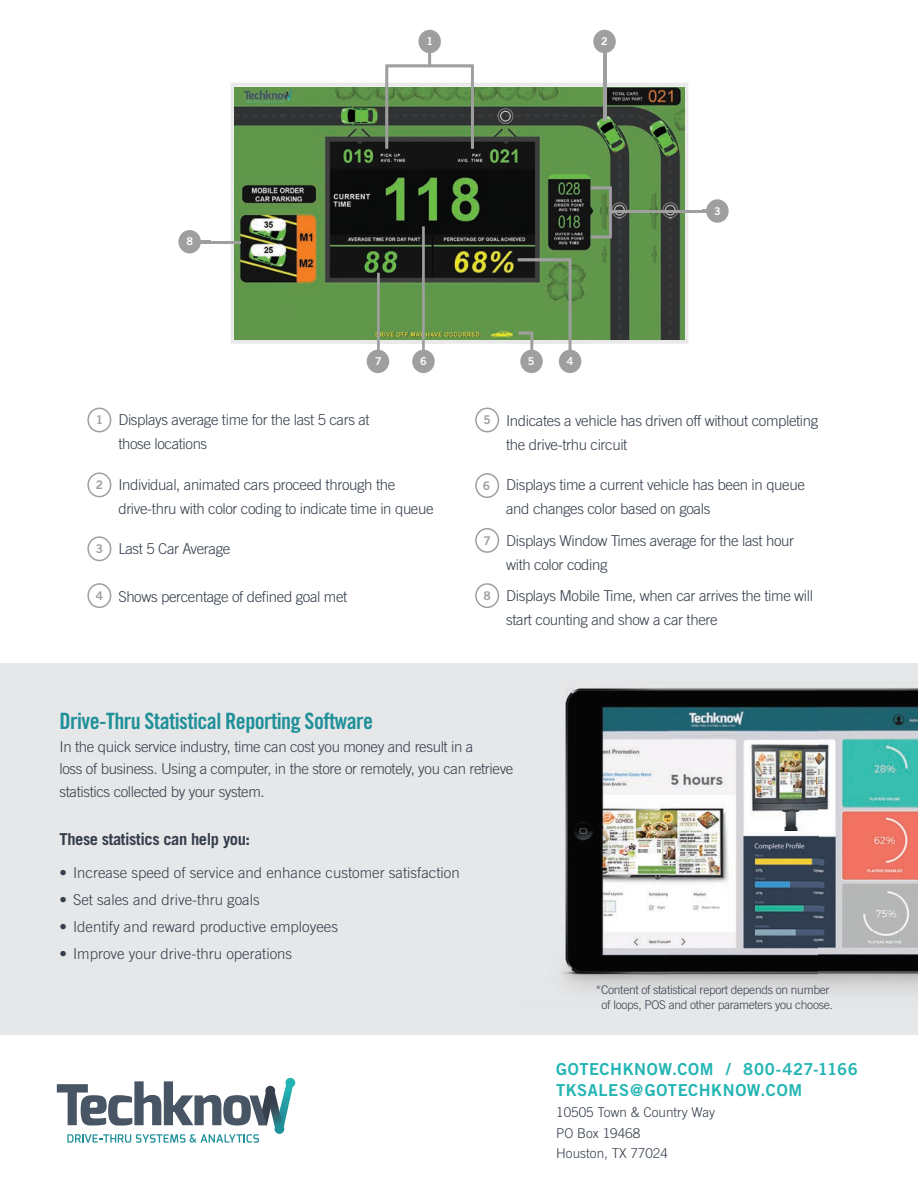
<style>
.page{position:relative;width:918px;height:1188px;background:#fff}
.page>*{position:absolute;margin:0;border:0;box-sizing:border-box;transform-origin:0 0}
.t1{font:22.5px "Trade Gothic Bold Cond Twenty";letter-spacing:-.025em;color:#1f9099}
.t2{font:16.5px/21px "Trade Gothic Bold Two";letter-spacing:.035em;color:#22b5b3}
.t3{font:700 16.5px "Trade Gothic";letter-spacing:-.025em;color:#353f4c}
.t4{font:300 15px/24px "Trade Gothic";letter-spacing:-.025em;color:#353f4c}
.t5{font:300 15px "Trade Gothic";color:#353f4c}
.t6{font:300 13.5px/20.7px "Trade Gothic";color:#353f4c}
.t7{font:300 12px/15px "Trade Gothic";letter-spacing:-.025em;color:#353f4c;text-align:center}
.t8{font:12px "Trade Gothic Bold Two";color:#a09f9f}
.t9{font:10.8px "Trade Gothic Bold Two";color:#fff}
.s1{font-family:"Trade Gothic Bold Two";font-weight:400;font-size:12px;color:#a09f9f}
</style>
<div class="page">
<div style="left:0;top:663px;width:918px;height:371px;background:#e6e7e9"></div>
<img style="left:562px;top:688px;width:356px;height:304px">
<div style="left:87px;top:408px;width:24px;height:24px;border:2px solid #a09f9f;border-radius:50%"></div>
<div style="left:475px;top:408px;width:24px;height:24px;border:2px solid #a09f9f;border-radius:50%"></div>
<div style="left:87px;top:472px;width:24px;height:25px;border:2px solid #a09f9f;border-radius:50%"></div>
<div style="left:475px;top:473px;width:24px;height:25px;border:2px solid #a09f9f;border-radius:50%"></div>
<div style="left:87px;top:536px;width:24px;height:25px;border:2px solid #a09f9f;border-radius:50%"></div>
<div style="left:475px;top:528px;width:24px;height:25px;border:2px solid #a09f9f;border-radius:50%"></div>
<div style="left:87px;top:583px;width:24px;height:25px;border:2px solid #a09f9f;border-radius:50%"></div>
<div style="left:475px;top:583px;width:24px;height:25px;border:2px solid #a09f9f;border-radius:50%"></div>
<svg style="left:231px;top:83px;width:457px;height:261px;background:#dce1da"></svg>
<img style="left:235px;top:87px;width:449px;height:253px">
<div style="left:418px;top:30px;width:23px;height:23px;background:#a09f9f;border-radius:50%"></div>
<img style="left:363px;top:343px;width:36px;height:30px">
<div style="left:367px;top:350px;width:22px;height:23px;background:#a09f9f;border-radius:50%"></div>
<img style="left:409px;top:343px;width:35px;height:30px">
<div style="left:412px;top:350px;width:23px;height:23px;background:#a09f9f;border-radius:50%"></div>
<img style="left:594px;top:29px;width:21px;height:31px">
<div style="left:593px;top:30px;width:23px;height:23px;background:#a09f9f;border-radius:50%"></div>
<img style="left:559px;top:343px;width:32px;height:30px">
<div style="left:559px;top:350px;width:22px;height:23px;background:#a09f9f;border-radius:50%"></div>
<div style="left:520px;top:350px;width:23px;height:23px;background:#a09f9f;border-radius:50%"></div>
<hr style="left:377px;top:273px;width:3px;height:82px;background:#a09f9f">
<hr style="left:422px;top:226px;width:3px;height:127px;background:#a09f9f">
<svg style="left:385px;top:50px;width:89px;height:99px"></svg>
<svg style="left:591px;top:186px;width:111px;height:52px;background:#6f8766"></svg>
<img style="left:702px;top:203px;width:27px;height:16px">
<img style="left:702px;top:210px;width:4px;height:3px">
<div style="left:706px;top:199px;width:23px;height:24px;background:#a09f9f;border-radius:50%"></div>
<hr style="left:603px;top:50px;width:3px;height:71px;background:#a09f9f">
<hr style="left:183px;top:241px;width:58px;height:2px;background:#a09f9f">
<img style="left:179px;top:230px;width:31px;height:24px">
<img style="left:201px;top:241px;width:9px;height:2px">
<div style="left:178px;top:230px;width:23px;height:23px;background:#a09f9f;border-radius:50%"></div>
<svg style="left:518px;top:258px;width:54px;height:98px;background:#759866"></svg>
<svg style="left:57px;top:1078px;width:238px;height:65px"></svg>
<p class="t9" style="left:186px;top:235px;width:8px">8</p>
<p class="t9" style="left:426px;top:34px;width:8px">1</p>
<p class="t9" style="left:601px;top:34px;width:8px">2</p>
<p class="t9" style="left:375px;top:354px;width:8px">7</p>
<p class="t9" style="left:420px;top:354px;width:8px">6</p>
<p class="t9" style="left:528px;top:354px;width:8px">5</p>
<p class="t9" style="left:567px;top:354px;width:8px">4</p>
<p class="t9" style="left:714px;top:204px;width:8px">3</p>
<p class="t4" style="left:118px;top:407px;width:253px">Displays average time for the last 5 cars at those locations</p>
<p class="t8" style="left:96px;top:413px;width:9px">1</p>
<p class="t4" style="left:506px;top:408px;width:314px">Indicates a vehicle has driven off without completing the drive-trhu circuit</p>
<p class="t8" style="left:484px;top:413px;width:9px">5</p>
<p class="t4" style="left:118px;top:472px;width:317px">Individual, animated cars proceed through the drive-thru with color coding to indicate time in queue</p>
<p class="t8" style="left:96px;top:478px;width:9px">2</p>
<p class="t4" style="left:506px;top:473px;width:300px;text-indent:-23px"><span class="s1">6</span> Displays time a current vehicle has been in queue and changes color based on goals</p>
<p class="t4" style="left:96px;top:537px;width:136px"><span class="s1">3</span> Last 5 Car Average</p>
<p class="t4" style="left:506px;top:528px;width:290px">Displays Window Times average for the last hour with color coding</p>
<p class="t8" style="left:484px;top:533px;width:9px">7</p>
<p class="t4" style="left:96px;top:584px;width:253px"><span class="s1">4</span> Shows percentage of defined goal met</p>
<p class="t4" style="left:506px;top:583px;width:308px">Displays Mobile Time, when car arrives the time will start counting and show a car there</p>
<p class="t8" style="left:484px;top:588px;width:9px">8</p>
<h1 class="t1" style="left:60px;top:708px;width:315px">Drive-Thru Statistical Reporting Software</h1>
<p class="t4" style="left:60px;top:735px;width:455px;line-height:22.5px">In the quick service industry, time can cost you money and result in a<br>loss of business. Using a computer, in the store or remotely, you can retrieve statistics collected by your system.</p>
<p class="t3" style="left:60px;top:829px;width:192px">These statistics can help you:</p>
<p class="t5" style="left:60px;top:864px;width:402px">• Increase speed of service and enhance customer satisfaction</p>
<p class="t5" style="left:60px;top:891px;width:202px">• Set sales and drive-thru goals</p>
<p class="t5" style="left:60px;top:918px;width:280px">• Identify and reward productive employees</p>
<p class="t5" style="left:60px;top:945px;width:234px">• Improve your drive-thru operations</p>
<p class="t7" style="left:596px;top:982px;width:239px">*Content of statistical report depends on number of loops, POS and other parameters you choose.</p>
<p class="t2" style="left:556px;top:1058px;width:303px">GOTECHKNOW.COM / 800-427-1166<br>TKSALES@GOTECHKNOW.COM</p>
<p class="t6" style="left:556px;top:1101px;width:161px">10505 Town &amp; Country Way<br>PO Box 19468<br>Houston, TX 77024</p>
</div>
